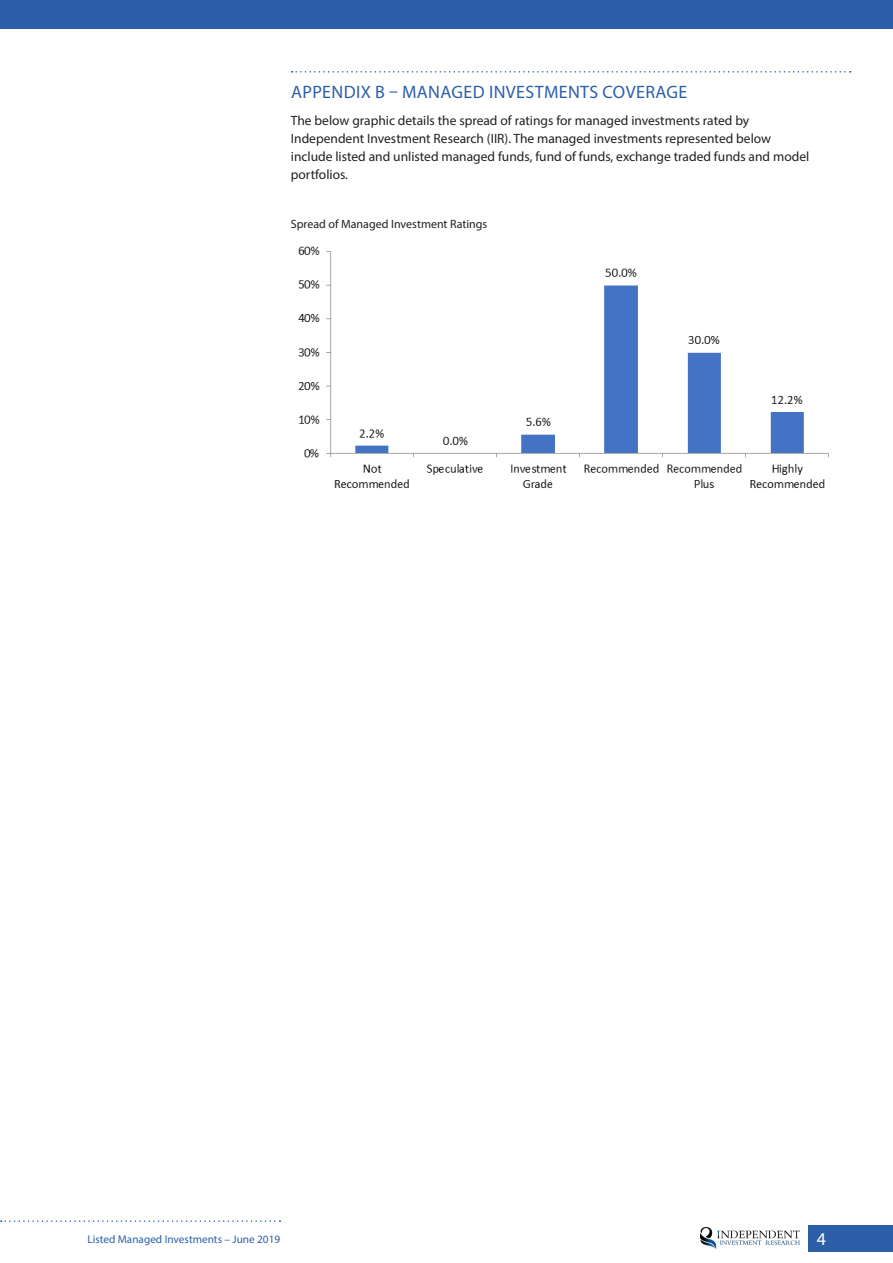
<style>
.page{position:relative;width:893px;height:1263px;background:#fff}
.page>*{position:absolute;margin:0;border:0;box-sizing:border-box;transform-origin:0 0}
.t1{font:18px "Myriad Pro";letter-spacing:.02em;color:#2d5fa9}
.t2{font:18px "Myriad Pro";color:#fff}
.t3{font:13.5px/18px "Myriad Pro";color:#231f20}
.t4{font:12px "Myriad Pro";color:#231f20}
.t5{font:11.25px "Myriad Pro";color:#2d5fa9}
</style>
<div class="page">
<div style="left:808px;top:1225px;width:85px;height:26px;background:#2d5fa9"></div>
<div style="left:0;top:0;width:893px;height:28px;background:#2d5fa9"></div>
<img style="left:700px;top:1227px;width:99px;height:21px">
<svg style="left:1px;top:1220px;width:279px;height:2px"></svg>
<svg style="left:292px;top:71px;width:559px;height:2px"></svg>
<img style="left:298px;top:246px;width:531px;height:242px">
<h1 class="t1" style="left:291px;top:81px;width:398px">APPENDIX B – MANAGED INVESTMENTS COVERAGE</h1>
<p class="t3" style="left:291px;top:111px;width:520px">The below graphic details the spread of ratings for managed investments rated by Independent Investment Research (IIR). The managed investments represented below include listed and unlisted managed funds, fund of funds, exchange traded funds and model portfolios.</p>
<p class="t4" style="left:291px;top:217px;width:198px">Spread of Managed Investment Ratings</p>
<p class="t5" style="left:87px;top:1232px;width:194px">Listed Managed Investments – June 2019</p>
<h1 class="t2" style="left:817px;top:1227px;width:11px">4</h1>
</div>
